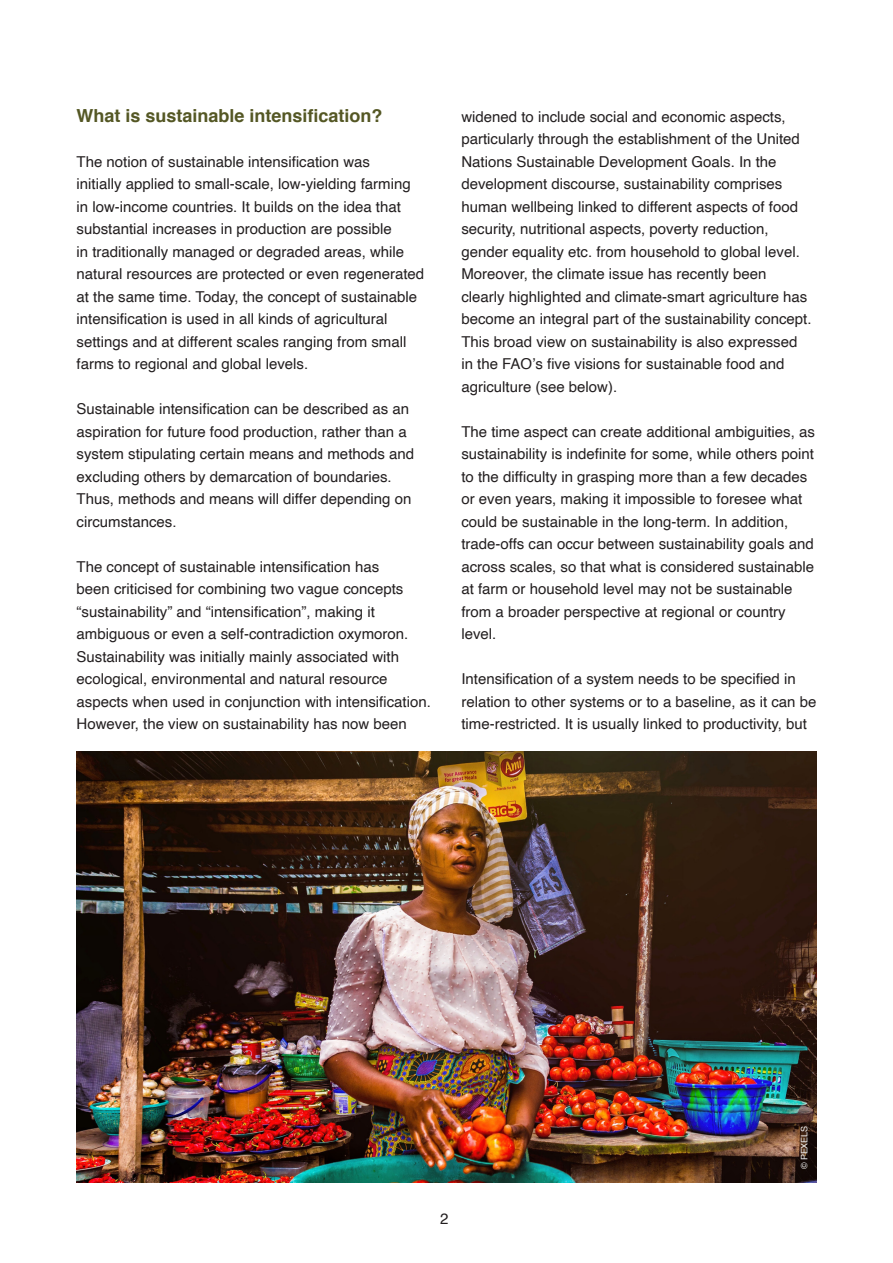
<style>
.page{position:relative;width:893px;height:1263px;background:#fff}
.page>*{position:absolute;margin:0;border:0;box-sizing:border-box;transform-origin:0 0}
.t1{font:700 18px "Helvetica";color:#545724}
.t2{font:15px/22.5px "Helvetica";color:#231f20}
.Photo_Credits_and_Fi{font:9px "Helvetica";letter-spacing:-.02em;color:#f2f2f2}
</style>
<div class="page">
<img style="left:77px;top:752px;width:739px;height:430px">
<p class="t1" style="left:77px;top:101px;width:308px">What is sustainable intensification?</p>
<p class="t2" style="left:77px;top:150px;width:349px">The notion of sustainable intensification was<br>initially applied to small-scale, low-yielding farming in low-income countries. It builds on the idea that substantial increases in production are possible<br>in traditionally managed or degraded areas, while natural resources are protected or even regenerated at the same time. Today, the concept of sustainable intensification is used in all kinds of agricultural settings and at different scales ranging from small farms to regional and global levels.</p>
<p class="t2" style="left:77px;top:398px;width:339px">Sustainable intensification can be described as an aspiration for future food production, rather than a system stipulating certain means and methods and excluding others by demarcation of boundaries.<br>Thus, methods and means will differ depending on circumstances.</p>
<p class="t2" style="left:77px;top:555px;width:356px">The concept of sustainable intensification has<br>been criticised for combining two vague concepts “sustainability” and “intensification”, making it ambiguous or even a self-contradiction oxymoron.<br>Sustainability was initially mainly associated with ecological, environmental and natural resource aspects when used in conjunction with intensification.<br>However, the view on sustainability has now been</p>
<p class="t2" style="left:461px;top:105px;width:352px">widened to include social and economic aspects, particularly through the establishment of the United Nations Sustainable Development Goals. In the development discourse, sustainability comprises human wellbeing linked to different aspects of food security, nutritional aspects, poverty reduction, gender equality etc. from household to global level.<br>Moreover, the climate issue has recently been clearly highlighted and climate-smart agriculture has become an integral part of the sustainability concept.<br>This broad view on sustainability is also expressed in the FAO’s five visions for sustainable food and agriculture (see below).</p>
<p class="t2" style="left:461px;top:420px;width:355px">The time aspect can create additional ambiguities, as sustainability is indefinite for some, while others point to the difficulty in grasping more than a few decades or even years, making it impossible to foresee what could be sustainable in the long-term. In addition, trade-offs can occur between sustainability goals and across scales, so that what is considered sustainable at farm or household level may not be sustainable from a broader perspective at regional or country level.</p>
<p class="t2" style="left:461px;top:668px;width:357px">Intensification of a system needs to be specified in relation to other systems or to a baseline, as it can be time-restricted. It is usually linked to productivity, but</p>
<p class="t2" style="left:440px;top:1208px;width:10px">2</p>
<p class="Photo_Credits_and_Fi" style="left:797px;top:1169px;width:44px;rotate:-90deg">© PEXELS</p>
</div>
